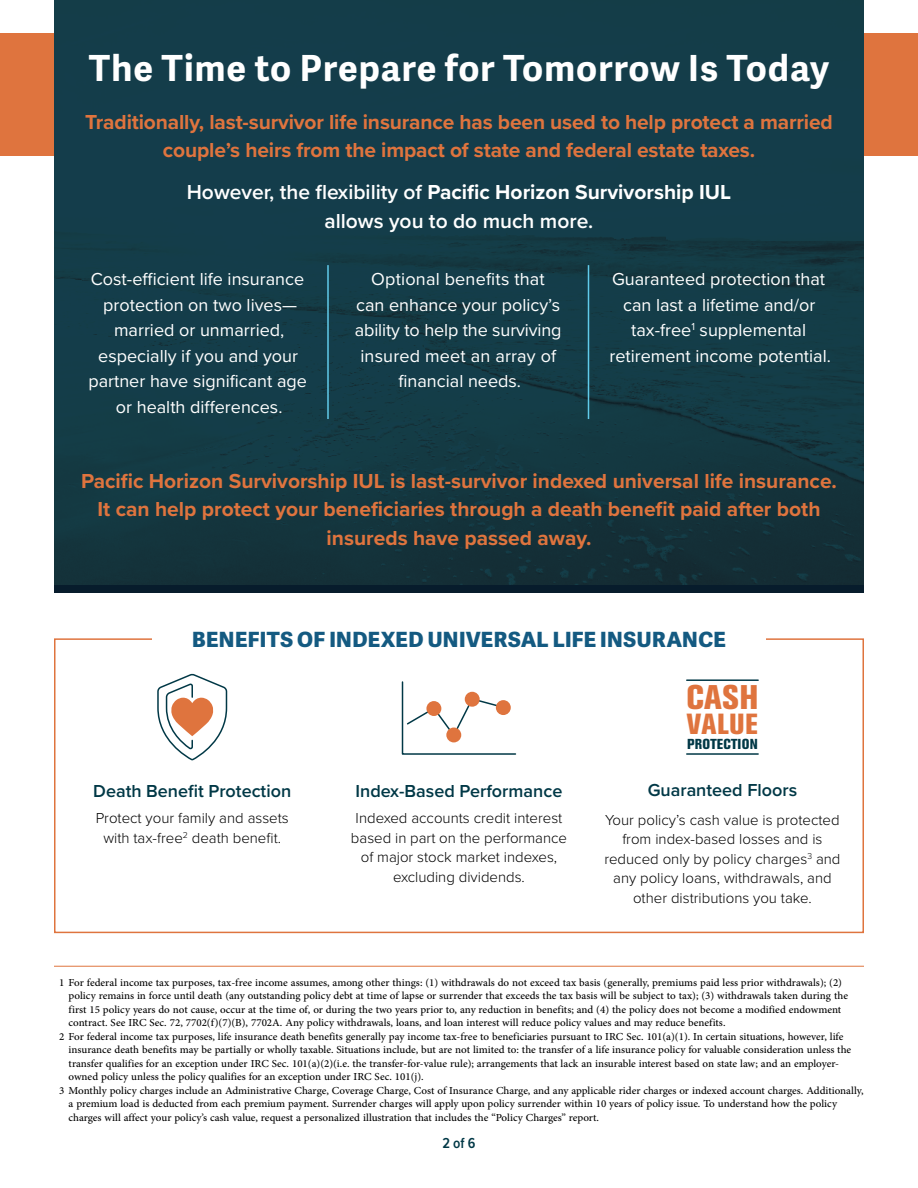
<style>
.page{position:relative;width:918px;height:1188px;background:#fff}
.page>*{position:absolute;margin:0;border:0;box-sizing:border-box;transform-origin:0 0}
.t1{font:700 36px "Adelle Sans";letter-spacing:.03em;color:#fff}
.t2{font:800 condensed 33.9px "Akzidenz Grotesk Std";color:#df743e}
.t3{font:800 condensed 28.8px "Akzidenz Grotesk Std";letter-spacing:.01em;color:#df743e}
.t4{font:700 21px/28.5px "Proxima Nova";color:#df743e;text-align:center}
.t5{font:600 21px/28.5px "Proxima Nova";color:#fff;text-align:center}
.t6{font:800 21px "Adelle Sans";letter-spacing:.02em;color:#145a81}
.t7{font:18px/25.5px "Proxima Nova";color:#fff;text-align:center}
.t8{font:600 18px "Proxima Nova";color:#013846}
.t9{font:15px "Adobe Arabic";color:#000}
.t10{font:300 15px/19.5px "Proxima Nova";color:#000;text-align:center}
.t11{font:600 15px "Proxima Nova Cond";color:#013846}
.t12{font:800 condensed 14.4px "Akzidenz Grotesk Std";letter-spacing:.02em;color:#013846}
.s1{font-weight:700}
</style>
<div class="page">
<hr style="left:54px;top:966px;width:810px;height:1px;background:#df743e">
<hr style="left:687px;top:753px;width:71px;height:2px;background:#013846">
<hr style="left:687px;top:679px;width:71px;height:2px;background:#013846">
<svg style="left:401px;top:681px;width:116px;height:74px"></svg>
<svg style="left:157px;top:673px;width:71px;height:88px"></svg>
<div style="left:0;top:33px;width:918px;height:123px;background:#df743e"></div>
<img style="left:54px;top:0;width:810px;height:586px">
<div style="left:54px;top:586px;width:810px;height:7px;background:#071c2c"></div>
<hr style="left:327px;top:265px;width:2px;height:154px;background:#60cbea">
<hr style="left:588px;top:265px;width:1px;height:154px;background:#60cbea">
<h1 class="t1" style="left:89px;top:42px;width:742px">The Time to Prepare for Tomorrow Is Today</h1>
<h3 class="t4" style="left:85px;top:107px;width:749px">Traditionally, last-survivor life insurance has been used to help protect a married couple’s heirs from the impact of state and federal estate taxes.</h3>
<h3 class="t5" style="left:187px;top:177px;width:546px">However, the flexibility of <span class="s1">Pacific Horizon Survivorship IUL </span>allows you to do much more.</h3>
<p class="t7" style="left:88px;top:266px;width:220px">Cost-efficient life insurance protection on two lives— married or unmarried, especially if you and your partner have significant age or health differences.</p>
<p class="t7" style="left:355px;top:266px;width:208px">Optional benefits that<br>can enhance your policy’s ability to help the surviving insured meet an array of financial needs.</p>
<p class="t7" style="left:609px;top:266px;width:223px">Guaranteed protection that can last a lifetime and/or tax-free<sup>1</sup> supplemental retirement income potential.</p>
<h3 class="t4" style="left:81px;top:466px;width:757px">Pacific Horizon Survivorship IUL is last-survivor indexed universal life insurance.<br>It can help protect your beneficiaries through a death benefit paid after both insureds have passed away.</h3>
<h3 class="t6" style="left:192px;top:624px;width:535px">BENEFITS OF INDEXED UNIVERSAL LIFE INSURANCE</h3>
<p class="t8" style="left:93px;top:778px;width:200px">Death Benefit Protection</p>
<p class="t10" style="left:96px;top:808px;width:195px">Protect your family and assets with tax-free<sup>2</sup> death benefit.</p>
<p class="t8" style="left:356px;top:778px;width:208px">Index-Based Performance</p>
<p class="t10" style="left:351px;top:808px;width:218px">Indexed accounts credit interest based in part on the performance of major stock market indexes, excluding dividends.</p>
<h2 class="t2" style="left:686px;top:678px;width:73px">CASH</h2>
<h3 class="t3" style="left:687px;top:707px;width:72px">VALUE</h3>
<p class="t12" style="left:687px;top:736px;width:72px">PROTECTION</p>
<p class="t8" style="left:648px;top:776px;width:151px">Guaranteed Floors</p>
<p class="t10" style="left:604px;top:809px;width:238px">Your policy’s cash value is protected from index-based losses and is reduced only by policy charges<sup>3</sup> and any policy loans, withdrawals, and other distributions you take.</p>
<p class="t9" style="left:59px;top:972px;width:784px">1 For federal income tax purposes, tax-free income assumes, among other things: (1) withdrawals do not exceed tax basis (generally, premiums paid less prior withdrawals); (2)</p>
<p class="t9" style="left:69px;top:985px;width:781px">policy remains in force until death (any outstanding policy debt at time of lapse or surrender that exceeds the tax basis will be subject to tax); (3) withdrawals taken during the</p>
<p class="t9" style="left:69px;top:999px;width:774px">first 15 policy years do not cause, occur at the time of, or during the two years prior to, any reduction in benefits; and (4) the policy does not become a modified endowment</p>
<p class="t9" style="left:69px;top:1012px;width:658px">contract. See IRC Sec. 72, 7702(f)(7)(B), 7702A. Any policy withdrawals, loans, and loan interest will reduce policy values and may reduce benefits.</p>
<p class="t9" style="left:59px;top:1026px;width:786px">2 For federal income tax purposes, life insurance death benefits generally pay income tax-free to beneficiaries pursuant to IRC Sec. 101(a)(1). In certain situations, however, life</p>
<p class="t9" style="left:69px;top:1039px;width:784px">insurance death benefits may be partially or wholly taxable. Situations include, but are not limited to: the transfer of a life insurance policy for valuable consideration unless the</p>
<p class="t9" style="left:69px;top:1053px;width:772px">transfer qualifies for an exception under IRC Sec. 101(a)(2)(i.e. the transfer-for-value rule); arrangements that lack an insurable interest based on state law; and an employer-</p>
<p class="t9" style="left:69px;top:1066px;width:357px">owned policy unless the policy qualifies for an exception under IRC Sec. 101(j).</p>
<p class="t9" style="left:59px;top:1080px;width:806px">3 Monthly policy charges include an Administrative Charge, Coverage Charge, Cost of Insurance Charge, and any applicable rider charges or indexed account charges. Additionally,</p>
<p class="t9" style="left:69px;top:1093px;width:770px">a premium load is deducted from each premium payment. Surrender charges will apply upon policy surrender within 10 years of policy issue. To understand how the policy</p>
<p class="t9" style="left:69px;top:1107px;width:532px">charges will affect your policy’s cash value, request a personalized illustration that includes the “Policy Charges” report.</p>
<p class="t11" style="left:442px;top:1131px;width:35px">2 of 6</p>
</div>
